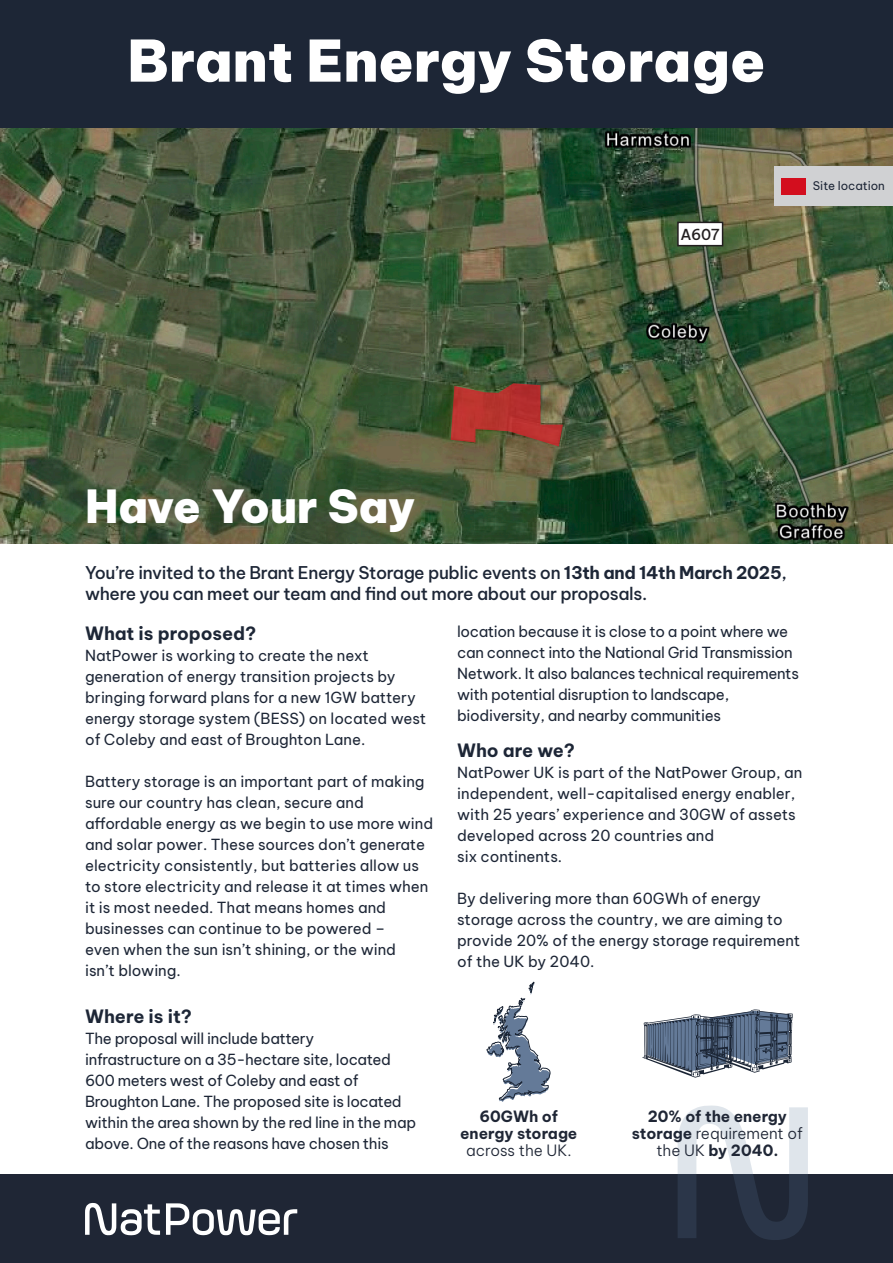
<style>
.page{position:relative;width:893px;height:1263px;background:#fff}
.page>*{position:absolute;margin:0;border:0;box-sizing:border-box;transform-origin:0 0}
.t1{font:900 57px "Be Vietnam Pro";color:#fff}
.t2{font:900 44.85px "Be Vietnam Pro";letter-spacing:-.01em;color:#fff}
.t3{font:700 18px "Be Vietnam Pro";letter-spacing:-.005em;color:#1d2636}
.t4{font:500 17.25px/21px "Be Vietnam Pro";letter-spacing:-.02em;color:#1d2636}
.t5{font:700 15.3px/17px "Be Vietnam Pro";color:#1f2635;text-align:center}
.t6{font:300 15.3px "Be Vietnam Pro";color:#1f2635}
.t7{font:15px/21px "Be Vietnam Pro";letter-spacing:-.01em;color:#1d2636}
.t8{font:500 14.85px "Be Vietnam Pro";color:#231f20}
.t9{font:11.7px "Be Vietnam Pro";color:#1d2636}
.s1{font-weight:700}
.s2{font-weight:300}
</style>
<div class="page">
<img style="left:0;top:128px;width:893px;height:415px">
<div style="left:0;top:0;width:893px;height:128px;background:#1d2636"></div>
<div style="left:0;top:1174px;width:893px;height:89px;background:#1f2635"></div>
<svg style="left:678px;top:1105px;width:130px;height:135px"></svg>
<svg style="left:642px;top:1009px;width:151px;height:69px"></svg>
<svg style="left:486px;top:981px;width:65px;height:121px"></svg>
<svg style="left:85px;top:1203px;width:75px;height:32px"></svg>
<svg style="left:166px;top:1203px;width:131px;height:32px"></svg>
<div style="left:775px;top:166px;width:118px;height:39px;background:#d0d1d3"></div>
<div style="left:781px;top:178px;width:25px;height:17px;background:#d30e1e"></div>
<div style="left:677px;top:222px;width:46px;height:24px;background:#fff;border:2px solid #231f20"></div>
<svg style="left:451px;top:383px;width:112px;height:63px;background:#9a4334"></svg>
<p class="t1" style="left:127px;top:11px;width:640px">Brant Energy Storage</p>
<p class="t8" style="left:681px;top:223px;width:41px">A607</p>
<p class="t9" style="left:813px;top:176px;width:74px">Site location</p>
<p class="t2" style="left:85px;top:467px;width:332px">Have Your Say</p>
<p class="t4" style="left:85px;top:560px;width:703px">You’re invited to the Brant Energy Storage public events on <span class="s1">13th and 14th March 2025</span>, where you can meet our team and find out more about our proposals.</p>
<p class="t3" style="left:85px;top:617px;width:173px">What is proposed?</p>
<p class="t7" style="left:85px;top:643px;width:285px">NatPower is working to create the next</p>
<p class="t7" style="left:85px;top:664px;width:343px">generation of energy transition projects by bringing forward plans for a new 1GW battery energy storage system (BESS) on located west of Coleby and east of Broughton Lane.</p>
<p class="t7" style="left:85px;top:769px;width:350px">Battery storage is an important part of making sure our country has clean, secure and affordable energy as we begin to use more wind and solar power. These sources don’t generate electricity consistently, but batteries allow us to store electricity and release it at times when it is most needed. That means homes and businesses can continue to be powered –<br>even when the sun isn’t shining, or the wind<br>isn’t blowing.</p>
<p class="t3" style="left:85px;top:1001px;width:109px">Where is it?</p>
<p class="t7" style="left:85px;top:1026px;width:333px">The proposal will include battery<br>infrastructure on a 35-hectare site, located 600 meters west of Coleby and east of Broughton Lane. The proposed site is located within the area shown by the red line in the map above. One of the reasons have chosen this</p>
<p class="t7" style="left:457px;top:619px;width:343px">location because it is close to a point where we can connect into the National Grid Transmission Network. It also balances technical requirements with potential disruption to landscape, biodiversity, and nearby communities</p>
<p class="t3" style="left:457px;top:735px;width:120px">Who are we?</p>
<p class="t7" style="left:457px;top:760px;width:347px">NatPower UK is part of the NatPower Group, an independent, well-capitalised energy enabler, with 25 years’ experience and 30GW of assets developed across 20 countries and<br>six continents.</p>
<p class="t7" style="left:457px;top:886px;width:345px">By delivering more than 60GWh of energy storage across the country, we are aiming to provide 20% of the energy storage requirement of the UK by 2040.</p>
<p class="t5" style="left:460px;top:1106px;width:119px">60GWh of energy storage</p>
<p class="t6" style="left:466px;top:1138px;width:107px">across the UK.</p>
<p class="t5" style="left:632px;top:1106px;width:173px">20% of the energy storage <span class="s2">requirement of the UK</span> by 2040.</p>
</div>
